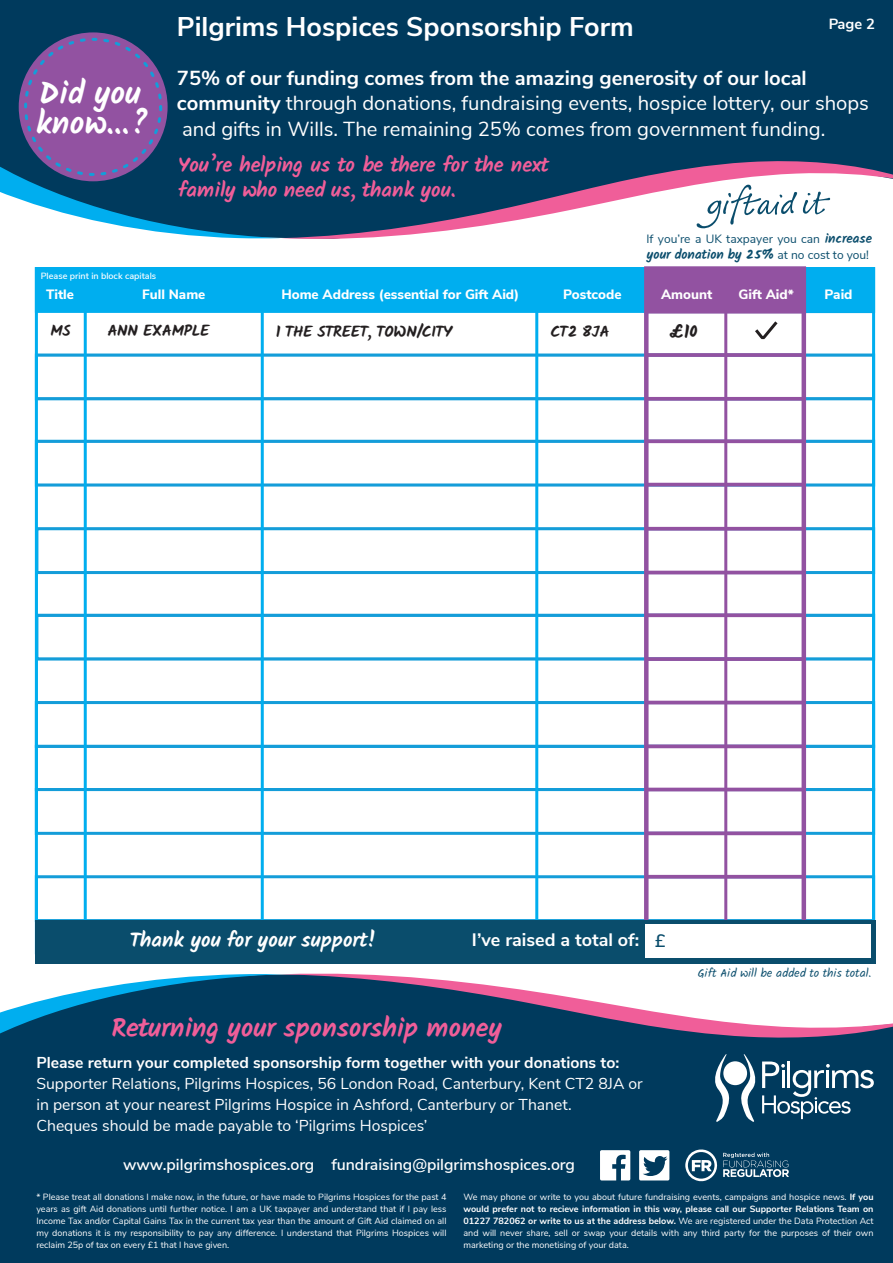
<style>
.page{position:relative;width:893px;height:1263px;background:#fff}
.page>*{position:absolute;margin:0;border:0;box-sizing:border-box;transform-origin:0 0}
.t1{font:700 32.4px/30.6px "Kalam";color:#fff}
.t2{font:700 27px "Nunito Sans";color:#fff}
.t3{font:700 27px "Kalam";color:#f05e99}
.t4{font:700 21px/25.2px "Kalam";color:#f05e99}
.t5{font:700 21px "Kalam";color:#fff}
.t6{font:20.25px/25.5px "Nunito Sans";color:#fff}
.t7{font:700 19.5px "Kalam";color:#231f20}
.t8{font:700 18px "Nunito Sans";color:#fff}
.t9{font:700 16.5px "Kalam";color:#231f20}
.t10{font:600 15.9px "Nunito Sans";color:#fff}
.t11{font:15.75px/21px "Nunito Sans";color:#fff}
.t12{font:700 15.75px "Nunito Sans";color:#fff}
.t13{font:700 14.7px "Nunito Sans";color:#fff}
.t14{font:800 13.5px "Nunito Sans";color:#fff}
.t15{font:700 13.5px "Kalam";color:#0a4d6c}
.t16{font:600 13.5px "Nunito Sans";color:#fff}
.t17{font:12px "Nunito Sans";color:#0a4d6c}
.t18{font:12px "Kalam";color:#0a4d6c}
.t19{font:9px/12px "Nunito Sans";color:#fff;text-align:justify}
.t20{font:600 9px "Nunito Sans";color:#fff}
.s1{font-weight:700}
.s2{font-family:"Kalam";font-weight:700;font-size:13.5px}
.s3{font-family:"Nunito Sans";font-weight:400;font-size:12px}
.s4{font-weight:600;color:#0a4d6c}
</style>
<div class="page">
<div style="left:0;top:0;width:893px;height:239px;background:#003a5d"></div>
<div style="left:0;top:1039px;width:893px;height:224px;background:#003a5d"></div>
<svg style="left:0;top:973px;width:893px;height:66px"></svg>
<svg style="left:0;top:163px;width:281px;height:75px"></svg>
<svg style="left:281px;top:159px;width:612px;height:80px"></svg>
<svg style="left:740px;top:1054px;width:134px;height:68px;background:#34627e"></svg>
<div style="left:723px;top:1061px;width:24px;height:24px;background:#fff;border-radius:50%"></div>
<svg style="left:715px;top:1054px;width:15px;height:68px"></svg>
<svg style="left:639px;top:1150px;width:30px;height:30px"></svg>
<svg style="left:600px;top:1150px;width:30px;height:30px"></svg>
<svg style="left:685px;top:1148px;width:104px;height:33px;background:#3a6782"></svg>
<div style="left:35px;top:353px;width:840px;height:47px;border:3px solid #149dd9"></div>
<div style="left:36px;top:397px;width:838px;height:46px;border:2px solid #149dd9"></div>
<div style="left:35px;top:440px;width:840px;height:47px;border:3px solid #149dd9"></div>
<div style="left:36px;top:484px;width:839px;height:45px;border:2px solid #149dd9"></div>
<div style="left:35px;top:527px;width:840px;height:47px;border:3px solid #149dd9"></div>
<div style="left:36px;top:571px;width:839px;height:46px;border:2px solid #149dd9"></div>
<div style="left:35px;top:614px;width:840px;height:46px;border:3px solid #149dd9"></div>
<div style="left:36px;top:658px;width:839px;height:45px;border:2px solid #149dd9"></div>
<div style="left:35px;top:701px;width:840px;height:47px;border:3px solid #149dd9"></div>
<div style="left:35px;top:745px;width:840px;height:46px;border:3px solid #149dd9"></div>
<div style="left:35px;top:788px;width:840px;height:47px;border:3px solid #149dd9"></div>
<div style="left:36px;top:832px;width:839px;height:45px;border:2px solid #149dd9"></div>
<div style="left:35px;top:875px;width:840px;height:47px;border:3px solid #149dd9"></div>
<svg style="left:755px;top:321px;width:23px;height:19px"></svg>
<div style="left:19px;top:32px;width:149px;height:149px;background:#9252a1;border-radius:50%"></div>
<div style="left:24px;top:38px;width:138px;height:138px;border:3px dashed #149dd9;border-radius:50%"></div>
<svg style="left:696px;top:185px;width:134px;height:43px"></svg>
<hr style="left:84px;top:312px;width:3px;height:608px;background:#00aeef">
<hr style="left:261px;top:312px;width:3px;height:608px;background:#00aeef">
<hr style="left:535px;top:312px;width:3px;height:608px;background:#00aeef">
<div style="left:644px;top:312px;width:5px;height:608px;background:#9252a1"></div>
<hr style="left:724px;top:312px;width:3px;height:608px;background:#9252a1">
<hr style="left:802px;top:312px;width:4px;height:608px;background:#9252a1">
<div style="left:35px;top:920px;width:840px;height:43px;background:#0a4d6c"></div>
<div style="left:646px;top:924px;width:225px;height:34px;background:#fff"></div>
<svg style="left:649px;top:353px;width:153px;height:4px"></svg>
<svg style="left:648px;top:397px;width:154px;height:4px"></svg>
<svg style="left:648px;top:439px;width:154px;height:4px"></svg>
<hr style="left:646px;top:483px;width:158px;height:3px;background:#9252a1">
<svg style="left:648px;top:527px;width:154px;height:4px"></svg>
<hr style="left:646px;top:571px;width:158px;height:3px;background:#9252a1">
<svg style="left:648px;top:613px;width:154px;height:4px"></svg>
<svg style="left:649px;top:657px;width:153px;height:4px"></svg>
<hr style="left:646px;top:701px;width:158px;height:3px;background:#9252a1">
<svg style="left:648px;top:744px;width:154px;height:4px"></svg>
<hr style="left:646px;top:788px;width:157px;height:3px;background:#9252a1">
<svg style="left:648px;top:831px;width:154px;height:4px"></svg>
<svg style="left:648px;top:875px;width:154px;height:4px"></svg>
<div style="left:35px;top:267px;width:840px;height:46px;background:#00aeef;border:3px solid #00aeef"></div>
<div style="left:644px;top:266px;width:162px;height:48px;background:#9252a1;border:4px solid #9252a1"></div>
<h1 class="t1" style="left:36px;top:77px;width:115px">Did you know...?</h1>
<p class="t20" style="left:41px;top:269px;width:117px">Please print in block capitals</p>
<h2 class="t2" style="left:177px;top:7px;width:458px">Pilgrims Hospices Sponsorship Form</h2>
<h3 class="t13" style="left:829px;top:14px;width:48px">Page 2</h3>
<h3 class="t6" style="left:177px;top:64px;width:694px"><span class="s1">75% of our funding comes from the amazing generosity of our local community</span> through donations, fundraising events, hospice lottery, our shops and gifts in Wills. The remaining 25% comes from government funding.</h3>
<h3 class="t4" style="left:178px;top:152px;width:372px">You’re helping us to be there for the next family who need us, thank you.</h3>
<h3 class="t17" style="left:647px;top:230px;width:227px">If you’re a UK taxpayer you can <span class="s2">increase</span></h3>
<h3 class="t15" style="left:647px;top:247px;width:224px">your donation by 25% <span class="s3">at no cost to you!</span></h3>
<h3 class="t14" style="left:46px;top:285px;width:30px">Title</h3>
<h3 class="t14" style="left:142px;top:285px;width:65px">Full Name</h3>
<h3 class="t14" style="left:281px;top:285px;width:239px">Home Address (essential for Gift Aid)</h3>
<h3 class="t14" style="left:563px;top:285px;width:60px">Postcode</h3>
<h3 class="t14" style="left:661px;top:285px;width:53px">Amount</h3>
<h3 class="t14" style="left:738px;top:285px;width:57px">Gift Aid*</h3>
<h3 class="t14" style="left:824px;top:285px;width:30px">Paid</h3>
<h3 class="t16" style="left:743px;top:285px;width:48px">Gift Aid</h3>
<h3 class="t9" style="left:50px;top:320px;width:22px">MS</h3>
<h3 class="t9" style="left:107px;top:320px;width:104px">ANN EXAMPLE</h3>
<h3 class="t9" style="left:276px;top:321px;width:178px">1 THE STREET, TOWN/CITY</h3>
<h3 class="t9" style="left:550px;top:321px;width:60px">CT2 8JA</h3>
<h3 class="t7" style="left:669px;top:320px;width:30px">£10</h3>
<h3 class="t5" style="left:130px;top:927px;width:248px">Thank you for your support!</h3>
<h3 class="t8" style="left:472px;top:926px;width:195px">I’ve raised a total of: <span class="s4">£</span></h3>
<h2 class="t3" style="left:112px;top:1012px;width:392px">Returning your sponsorship money</h2>
<h3 class="t12" style="left:36px;top:1051px;width:584px">Please return your completed sponsorship form together with your donations to:</h3>
<h3 class="t11" style="left:36px;top:1072px;width:608px">Supporter Relations, Pilgrims Hospices, 56 London Road, Canterbury, Kent CT2 8JA or in person at your nearest Pilgrims Hospice in Ashford, Canterbury or Thanet.<br>Cheques should be made payable to ‘Pilgrims Hospices’</h3>
<h3 class="t10" style="left:123px;top:1153px;width:453px">www.pilgrimshospices.org fundraising@pilgrimshospices.org</h3>
<h3 class="t18" style="left:698px;top:965px;width:175px">Gift Aid will be added to this total.</h3>
<p class="t19" style="left:36px;top:1190px;width:412px">* Please treat all donations I make now, in the future, or have made to Pilgrims Hospices for the past 4 years as gift Aid donations until further notice. I am a UK taxpayer and understand that if I pay less Income Tax and/or Capital Gains Tax in the current tax year than the amount of Gift Aid claimed on all my donations it is my responsibility to pay any difference. I understand that Pilgrims Hospices will reclaim 25p of tax on every £1 that I have given.</p>
<p class="t19" style="left:463px;top:1190px;width:412px">We may phone or write to you about future fundraising events, campaigns and hospice news. <span class="s1">If you would prefer not to recieve information in this way, please call our Supporter Relations Team on 01227 782062 or write to us at the address below.</span> We are registered under the Data Protection Act and will never share, sell or swap your details with any third party for the purposes of their own marketing or the monetising of your data.</p>
</div>
